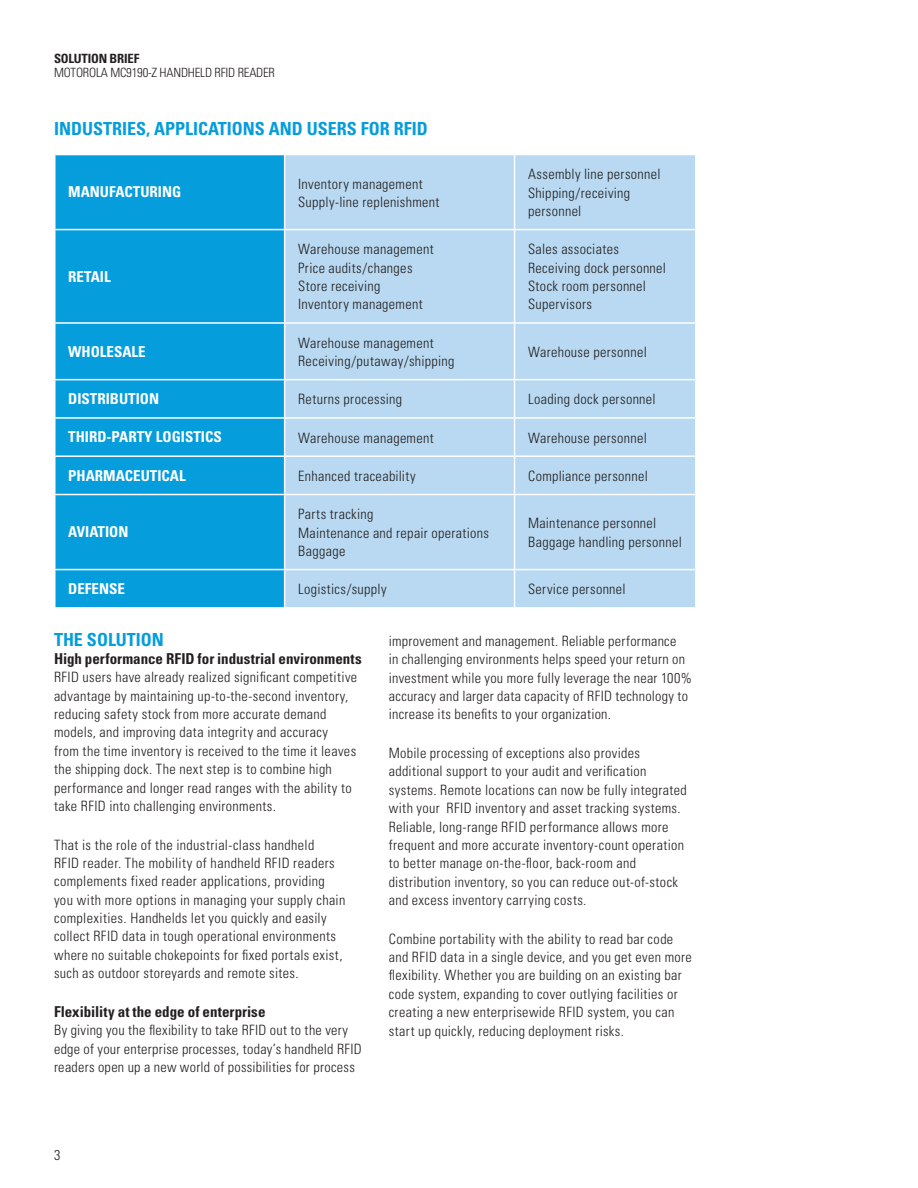
<style>
.page{position:relative;width:918px;height:1188px;background:#fff}
.page>*{position:absolute;margin:0;border:0;box-sizing:border-box;transform-origin:0 0}
.Body_Head{font:700 condensed 18px "Univers";color:#069ddc}
.t1{font:700 condensed 15px "Univers";color:#fff}
.Subhead{font:700 condensed 15px "Univers LT Std";color:#231f20}
.Body_copy{font:300 condensed 14.25px/18.3px "Univers";letter-spacing:.025em;color:#231f20}
.t2{font:300 condensed 12.75px "Univers";letter-spacing:-.015em;color:#231f20}
.t3{font:700 condensed 12.75px "Univers";letter-spacing:-.015em;color:#231f20}
.s1{font-family:"Univers LT Std";font-weight:700;font-size:11.7px;color:#fff}
</style>
<div class="page">
<div style="left:56px;top:155px;width:228px;height:452px;background:#069ddc"></div>
<div style="left:285px;top:155px;width:410px;height:452px;background:#b8d9f1"></div>
<hr style="left:514px;top:155px;width:1px;height:74px;background:#fff">
<hr style="left:54px;top:229px;width:231px;height:1px;background:#fff">
<hr style="left:285px;top:229px;width:230px;height:1px;background:#fff">
<hr style="left:515px;top:229px;width:182px;height:1px;background:#fff">
<hr style="left:514px;top:230px;width:1px;height:92px;background:#fff">
<hr style="left:54px;top:322px;width:231px;height:2px;background:#fff">
<hr style="left:285px;top:322px;width:230px;height:2px;background:#fff">
<hr style="left:515px;top:322px;width:182px;height:2px;background:#fff">
<hr style="left:514px;top:324px;width:1px;height:55px;background:#fff">
<hr style="left:54px;top:379px;width:231px;height:1px;background:#fff">
<hr style="left:285px;top:379px;width:230px;height:1px;background:#fff">
<hr style="left:515px;top:379px;width:182px;height:1px;background:#fff">
<hr style="left:514px;top:380px;width:1px;height:37px;background:#fff">
<hr style="left:54px;top:417px;width:231px;height:2px;background:#fff">
<hr style="left:285px;top:417px;width:230px;height:2px;background:#fff">
<hr style="left:515px;top:417px;width:182px;height:2px;background:#fff">
<hr style="left:514px;top:419px;width:1px;height:36px;background:#fff">
<hr style="left:54px;top:455px;width:231px;height:2px;background:#fff">
<hr style="left:285px;top:455px;width:230px;height:2px;background:#fff">
<hr style="left:515px;top:455px;width:182px;height:2px;background:#fff">
<hr style="left:514px;top:457px;width:1px;height:37px;background:#fff">
<hr style="left:54px;top:494px;width:231px;height:1px;background:#fff">
<hr style="left:285px;top:494px;width:230px;height:1px;background:#fff">
<hr style="left:515px;top:494px;width:182px;height:1px;background:#fff">
<hr style="left:514px;top:495px;width:1px;height:74px;background:#fff">
<hr style="left:54px;top:569px;width:231px;height:1px;background:#fff">
<hr style="left:285px;top:569px;width:230px;height:1px;background:#fff">
<hr style="left:515px;top:569px;width:182px;height:1px;background:#fff">
<hr style="left:514px;top:570px;width:1px;height:37px;background:#fff">
<p class="t3" style="left:54px;top:51px;width:87px">SOLUTION BRIEF</p>
<p class="t2" style="left:54px;top:65px;width:223px">MOTOROLA MC9190-Z HANDHELD RFID READER</p>
<p class="Body_Head" style="left:54px;top:118px;width:375px">INDUSTRIES, APPLICATIONS AND USERS FOR RFID</p>
<p class="t1" style="left:68px;top:183px;width:115px">MANUFACTURING</p>
<p class="t1" style="left:68px;top:267px;width:44px">RETAIL</p>
<p class="t1" style="left:68px;top:342px;width:79px">WHOLESALE</p>
<p class="Body_copy" style="left:298px;top:174px;width:126px">Inventory management</p>
<p class="Body_copy" style="left:298px;top:193px;width:143px">Supply-line replenishment</p>
<p class="Body_copy" style="left:298px;top:240px;width:137px">Warehouse management</p>
<p class="Body_copy" style="left:298px;top:259px;width:116px">Price audits/changes</p>
<p class="Body_copy" style="left:298px;top:277px;width:84px">Store receiving</p>
<p class="Body_copy" style="left:298px;top:295px;width:126px">Inventory management</p>
<p class="Body_copy" style="left:298px;top:334px;width:137px">Warehouse management</p>
<p class="Body_copy" style="left:298px;top:352px;width:158px">Receiving/putaway/shipping</p>
<p class="Body_copy" style="left:528px;top:165px;width:134px">Assembly line personnel</p>
<p class="Body_copy" style="left:528px;top:184px;width:104px">Shipping/receiving personnel</p>
<p class="Body_copy" style="left:528px;top:240px;width:93px">Sales associates</p>
<p class="Body_copy" style="left:528px;top:259px;width:139px">Receiving dock personnel</p>
<p class="Body_copy" style="left:528px;top:277px;width:119px">Stock room personnel</p>
<p class="Body_copy" style="left:528px;top:295px;width:66px">Supervisors</p>
<p class="Body_copy" style="left:528px;top:343px;width:120px">Warehouse personnel</p>
<p class="t1" style="left:68px;top:390px;width:92px">DISTRIBUTION</p>
<p class="Body_copy" style="left:298px;top:390px;width:106px">Returns processing</p>
<p class="Body_copy" style="left:528px;top:390px;width:129px">Loading dock personnel</p>
<p class="t1" style="left:68px;top:428px;width:155px">THIRD-PARTY LOGISTICS</p>
<p class="Body_copy" style="left:298px;top:429px;width:137px">Warehouse management</p>
<p class="Body_copy" style="left:528px;top:429px;width:120px">Warehouse personnel</p>
<p class="t1" style="left:68px;top:466px;width:119px">PHARMACEUTICAL</p>
<p class="Body_copy" style="left:298px;top:467px;width:119px">Enhanced traceability</p>
<p class="Body_copy" style="left:528px;top:467px;width:121px">Compliance personnel</p>
<p class="t1" style="left:68px;top:523px;width:62px">AVIATION</p>
<p class="Body_copy" style="left:298px;top:505px;width:77px">Parts tracking</p>
<p class="Body_copy" style="left:298px;top:524px;width:192px">Maintenance and repair operations</p>
<p class="Body_copy" style="left:298px;top:542px;width:49px">Baggage</p>
<p class="Body_copy" style="left:528px;top:514px;width:130px">Maintenance personnel</p>
<p class="Body_copy" style="left:528px;top:533px;width:155px">Baggage handling personnel</p>
<p class="t1" style="left:68px;top:580px;width:58px">DEFENSE</p>
<p class="Body_copy" style="left:298px;top:580px;width:90px">Logistics/supply</p>
<p class="Body_copy" style="left:528px;top:580px;width:99px">Service personnel</p>
<p class="Body_copy" style="left:389px;top:632px;width:305px">improvement and management. Reliable performance<br>in challenging environments helps speed your return on investment while you more fully leverage the near 100% accuracy and larger data capacity of RFID technology to increase its benefits to your organization.</p>
<p class="Body_copy" style="left:389px;top:744px;width:300px">Mobile processing of exceptions also provides additional support to your audit and verification systems. Remote locations can now be fully integrated with your RFID inventory and asset tracking systems.<br>Reliable, long-range RFID performance allows more frequent and more accurate inventory-count operation to better manage on-the-floor, back-room and distribution inventory, so you can reduce out-of-stock and excess inventory carrying costs.</p>
<p class="Body_copy" style="left:389px;top:930px;width:305px">Combine portability with the ability to read bar code and RFID data in a single device, and you get even more flexibility. Whether you are building on an existing bar code system, expanding to cover outlying facilities or creating a new enterprisewide RFID system, you can start up quickly, reducing deployment risks.<span class="s1">HA</span></p>
<p class="Body_Head" style="left:54px;top:628px;width:111px">THE SOLUTION</p>
<p class="Subhead" style="left:54px;top:649px;width:309px">High performance RFID for industrial environments</p>
<p class="Body_copy" style="left:54px;top:668px;width:305px">RFID users have already realized significant competitive advantage by maintaining up-to-the-second inventory, reducing safety stock from more accurate demand models, and improving data integrity and accuracy<br>from the time inventory is received to the time it leaves the shipping dock. The next step is to combine high performance and longer read ranges with the ability to take RFID into challenging environments.</p>
<p class="Body_copy" style="left:54px;top:835px;width:293px">That is the role of the industrial-class handheld<br>RFID reader. The mobility of handheld RFID readers complements fixed reader applications, providing you with more options in managing your supply chain complexities. Handhelds let you quickly and easily collect RFID data in tough operational environments where no suitable chokepoints for fixed portals exist, such as outdoor storeyards and remote sites.</p>
<p class="Subhead" style="left:54px;top:1002px;width:213px">Flexibility at the edge of enterprise</p>
<p class="Body_copy" style="left:54px;top:1021px;width:309px">By giving you the flexibility to take RFID out to the very edge of your enterprise processes, today’s handheld RFID readers open up a new world of possibilities for process</p>
<p class="Body_copy" style="left:54px;top:1146px;width:8px">3</p>
</div>
